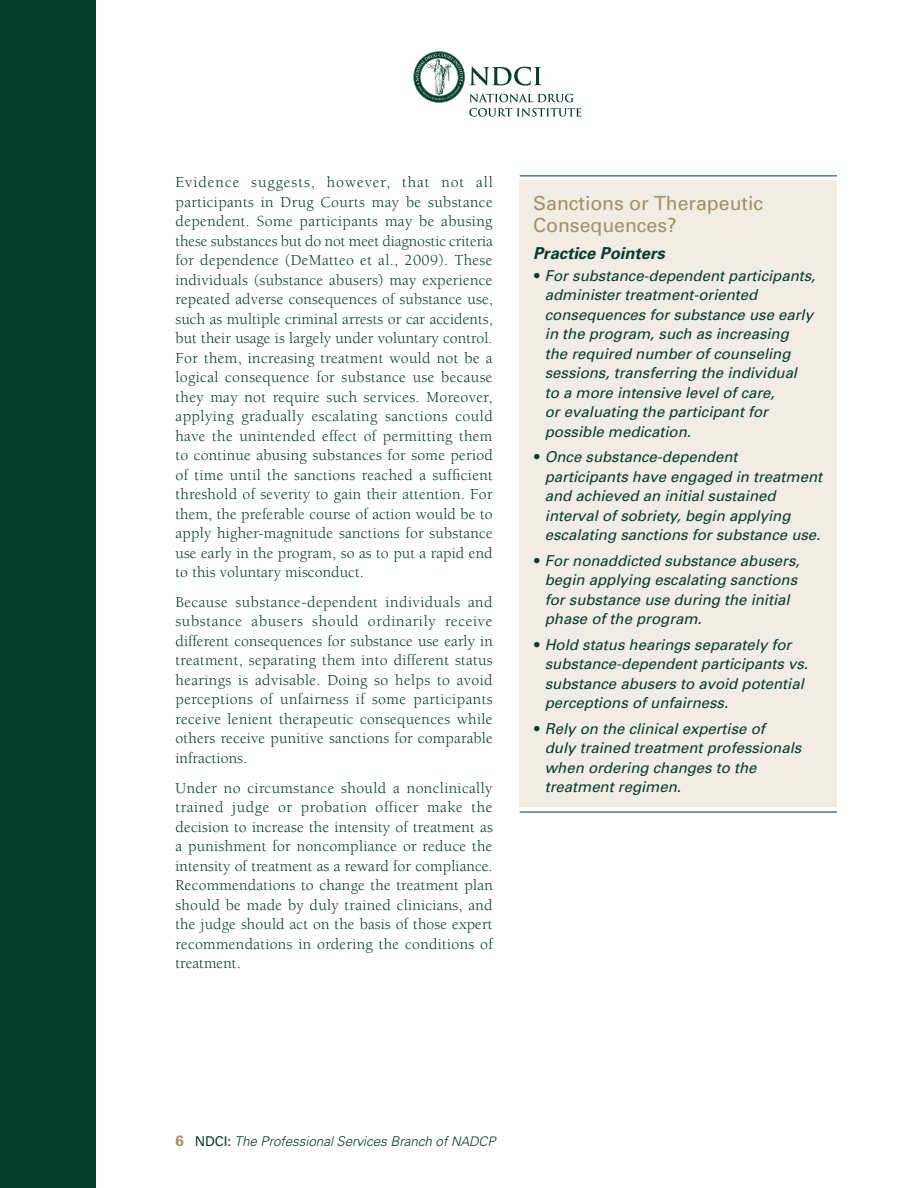
<style>
.page{position:relative;width:918px;height:1188px;background:#fff}
.page>*{position:absolute;margin:0;border:0;box-sizing:border-box;transform-origin:0 0}
.Call_Out{font:19.5px/22.5px "Univers";color:#a29161}
.Call_Out-2{font:italic 700 16.5px "Univers";color:#073e2b}
.Body_Copy{font:15.75px/19.5px "Berkeley";letter-spacing:.01em;color:#073e2b;text-align:justify}
.Call_Out-3{font:italic 15px/19.5px "Univers";color:#073e2b}
.opening_para{font:italic 300 13.5px "Univers";letter-spacing:-.005em;color:#073e2b}
.s1{font-weight:900;font-style:normal}
.s2{font-weight:700;font-style:normal;font-size:15px;color:#a29161}
.s3{font-weight:400;font-style:normal}
.s4{font-size:13.2px}
</style>
<div class="page">
<svg style="left:413px;top:51px;width:168px;height:66px"></svg>
<div style="left:0;top:0;width:96px;height:1188px;background:#073e2b"></div>
<div style="left:520px;top:181px;width:317px;height:626px;background:#f1ede5"></div>
<hr style="left:520px;top:812px;width:317px;height:1px;background:#073e2b">
<hr style="left:520px;top:176px;width:317px;height:1px;background:#073e2b">
<p class="Body_Copy" style="left:176px;top:173px;width:319px">Evidence suggests, however, that not all participants in Drug Courts may be substance dependent. Some participants may be abusing these substances but do not meet diagnostic criteria for dependence (DeMatteo et al., 2009). These individuals (substance abusers) may experience repeated adverse consequences of substance use, such as multiple criminal arrests or car accidents, but their usage is largely under voluntary control.<br>For them, increasing treatment would not be a logical consequence for substance use because they may not require such services. Moreover, applying gradually escalating sanctions could have the unintended effect of permitting them to continue abusing substances for some period of time until the sanctions reached a sufficient threshold of severity to gain their attention. For them, the preferable course of action would be to apply higher-magnitude sanctions for substance use early in the program, so as to put a rapid end to this voluntary misconduct.</p>
<p class="Body_Copy" style="left:176px;top:593px;width:319px">Because substance-dependent individuals and substance abusers should ordinarily receive different consequences for substance use early in treatment, separating them into different status hearings is advisable. Doing so helps to avoid perceptions of unfairness if some participants receive lenient therapeutic consequences while others receive punitive sanctions for comparable infractions.</p>
<p class="Body_Copy" style="left:176px;top:778px;width:319px">Under no circumstance should a nonclinically trained judge or probation officer make the decision to increase the intensity of treatment as a punishment for noncompliance or reduce the intensity of treatment as a reward for compliance.<br>Recommendations to change the treatment plan should be made by duly trained clinicians, and the judge should act on the basis of those expert recommendations in ordering the conditions of treatment.</p>
<p class="Call_Out" style="left:533px;top:191px;width:231px">Sanctions or Therapeutic<br>Consequences?</p>
<p class="Call_Out-2" style="left:533px;top:242px;width:133px">Practice Pointers</p>
<p class="Call_Out-3" style="left:545px;top:266px;width:272px;text-indent:-12px"><span class="s1">•</span> For substance-dependent participants, administer treatment-oriented consequences for substance use early in the program, such as increasing<br>the required number of counseling sessions, transferring the individual<br>to a more intensive level of care,<br>or evaluating the participant for possible medication.</p>
<p class="Call_Out-3" style="left:545px;top:447px;width:279px;text-indent:-12px"><span class="s1">•</span> Once substance-dependent participants have engaged in treatment and achieved an initial sustained interval of sobriety, begin applying escalating sanctions for substance use.</p>
<p class="Call_Out-3" style="left:545px;top:550px;width:256px;text-indent:-12px"><span class="s1">•</span> For nonaddicted substance abusers, begin applying escalating sanctions for substance use during the initial phase of the program.</p>
<p class="Call_Out-3" style="left:545px;top:634px;width:265px;text-indent:-12px"><span class="s1">•</span> Hold status hearings separately for substance-dependent participants vs. substance abusers to avoid potential perceptions of unfairness.</p>
<p class="Call_Out-3" style="left:545px;top:718px;width:258px;text-indent:-12px"><span class="s1">•</span> Rely on the clinical expertise of<br>duly trained treatment professionals when ordering changes to the treatment regimen.</p>
<p class="opening_para" style="left:176px;top:1133px;width:321px"><span class="s2">6</span> <span class="s3">NDCI:</span> The Professional Services Branch of <span class="s4">NADCP</span></p>
</div>
